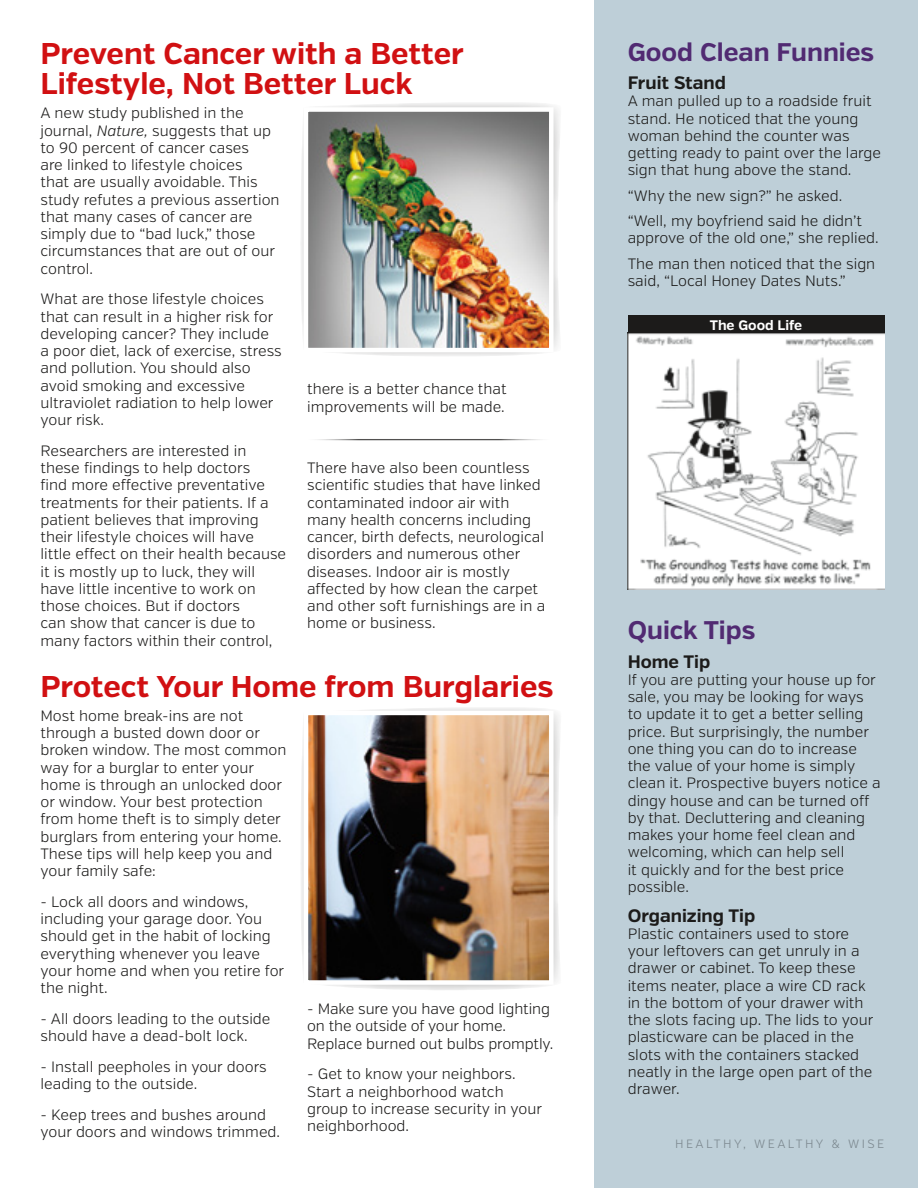
<style>
.page{position:relative;width:918px;height:1188px;background:#fff}
.page>*{position:absolute;margin:0;border:0;box-sizing:border-box;transform-origin:0 0}
.t1{font:700 30px/30px "Verb";color:#d11012}
.t2{font:700 25.5px "Verb";color:#512a72}
.t3{font:700 18px "Verb";color:#1c1b1a}
.t4{font:300 15px/17.2px "Verb";color:#1c1b1a}
.t5{font:700 13.8px "Verb";color:#fff}
.t6{font:300 12px "Verb";letter-spacing:.2em;color:#7a868d}
.s1{font-style:italic}
</style>
<div class="page">
<div style="left:594px;top:0;width:324px;height:1188px;background:#becfd8"></div>
<img style="left:628px;top:333px;width:256px;height:256px">
<div style="left:628px;top:315px;width:256px;height:18px;background:#1c1b1a"></div>
<svg style="left:301px;top:103px;width:259px;height:253px;fill:#efefef"></svg>
<img style="left:309px;top:112px;width:240px;height:235px">
<div style="left:304px;top:107px;width:250px;height:245px;border:4px solid #fff"></div>
<svg style="left:301px;top:708px;width:259px;height:282px;fill:#efefef"></svg>
<img style="left:309px;top:716px;width:240px;height:264px">
<div style="left:304px;top:711px;width:250px;height:274px;border:4px solid #fff"></div>
<hr style="left:304px;top:439px;width:250px;height:1px;background:#1c1b1a">
<h1 class="t1" style="left:40px;top:40px;width:425px">Prevent Cancer with a Better<br>Lifestyle, Not Better Luck</h1>
<p class="t4" style="left:40px;top:105px;width:241px">A new study published in the journal, <span class="s1">Nature,</span> suggests that up to 90 percent of cancer cases<br>are linked to lifestyle choices<br>that are usually avoidable. This study refutes a previous assertion that many cases of cancer are simply due to “bad luck,” those circumstances that are out of our control.</p>
<p class="t4" style="left:40px;top:291px;width:243px">What are those lifestyle choices that can result in a higher risk for developing cancer? They include<br>a poor diet, lack of exercise, stress and pollution. You should also avoid smoking and excessive ultraviolet radiation to help lower your risk.</p>
<p class="t4" style="left:40px;top:442px;width:247px">Researchers are interested in these findings to help doctors<br>find more effective preventative treatments for their patients. If a patient believes that improving their lifestyle choices will have little effect on their health because it is mostly up to luck, they will have little incentive to work on those choices. But if doctors<br>can show that cancer is due to many factors within their control,</p>
<p class="t4" style="left:307px;top:381px;width:201px">there is a better chance that improvements will be made.</p>
<p class="t4" style="left:307px;top:460px;width:240px">There have also been countless scientific studies that have linked contaminated indoor air with many health concerns including cancer, birth defects, neurological disorders and numerous other diseases. Indoor air is mostly affected by how clean the carpet and other soft furnishings are in a home or business.</p>
<h1 class="t1" style="left:40px;top:672px;width:514px">Protect Your Home from Burglaries</h1>
<p class="t4" style="left:40px;top:707px;width:247px">Most home break-ins are not through a busted down door or broken window. The most common way for a burglar to enter your home is through an unlocked door or window. Your best protection from home theft is to simply deter burglars from entering your home.<br>These tips will help keep you and your family safe:</p>
<p class="t4" style="left:40px;top:893px;width:245px">- Lock all doors and windows, including your garage door. You should get in the habit of locking everything whenever you leave your home and when you retire for the night.</p>
<p class="t4" style="left:40px;top:1010px;width:231px">- All doors leading to the outside should have a dead-bolt lock.</p>
<p class="t4" style="left:40px;top:1058px;width:228px">- Install peepholes in your doors leading to the outside.</p>
<p class="t4" style="left:40px;top:1106px;width:241px">- Keep trees and bushes around your doors and windows trimmed.</p>
<p class="t4" style="left:307px;top:1001px;width:248px">- Make sure you have good lighting on the outside of your home.<br>Replace burned out bulbs promptly.</p>
<p class="t4" style="left:307px;top:1066px;width:236px">- Get to know your neighbors.<br>Start a neighborhood watch group to increase security in your neighborhood.</p>
<h2 class="t2" style="left:628px;top:37px;width:248px">Good Clean Funnies</h2>
<p class="t3" style="left:628px;top:72px;width:100px">Fruit Stand</p>
<p class="t4" style="left:628px;top:93px;width:255px">A man pulled up to a roadside fruit stand. He noticed that the young woman behind the counter was getting ready to paint over the large sign that hung above the stand.</p>
<p class="t4" style="left:628px;top:183px;width:236px;line-height:25.3px">“Why the new sign?” he asked. “Well, my boyfriend said he didn’t</p>
<p class="t4" style="left:628px;top:226px;width:253px;line-height:25.3px">approve of the old one,” she replied.<br>The man then noticed that the sign</p>
<p class="t4" style="left:628px;top:272px;width:220px">said, “Local Honey Dates Nuts.”</p>
<p class="t5" style="left:710px;top:316px;width:94px">The Good Life</p>
<h2 class="t2" style="left:628px;top:615px;width:129px">Quick Tips</h2>
<p class="t3" style="left:628px;top:650px;width:84px">Home Tip</p>
<p class="t4" style="left:628px;top:671px;width:255px">If you are putting your house up for sale, you may be looking for ways to update it to get a better selling price. But surprisingly, the number one thing you can do to increase the value of your home is simply clean it. Prospective buyers notice a dingy house and can be turned off by that. Decluttering and cleaning makes your home feel clean and welcoming, which can help sell<br>it quickly and for the best price possible.</p>
<p class="t3" style="left:628px;top:904px;width:129px">Organizing Tip</p>
<p class="t4" style="left:628px;top:925px;width:247px">Plastic containers used to store your leftovers can get unruly in a drawer or cabinet. To keep these items neater, place a wire CD rack in the bottom of your drawer with the slots facing up. The lids to your plasticware can be placed in the slots with the containers stacked neatly in the large open part of the drawer.</p>
<p class="t6" style="left:675px;top:1136px;width:211px">HEALTHY, WEALTHY &amp; WISE</p>
</div>
